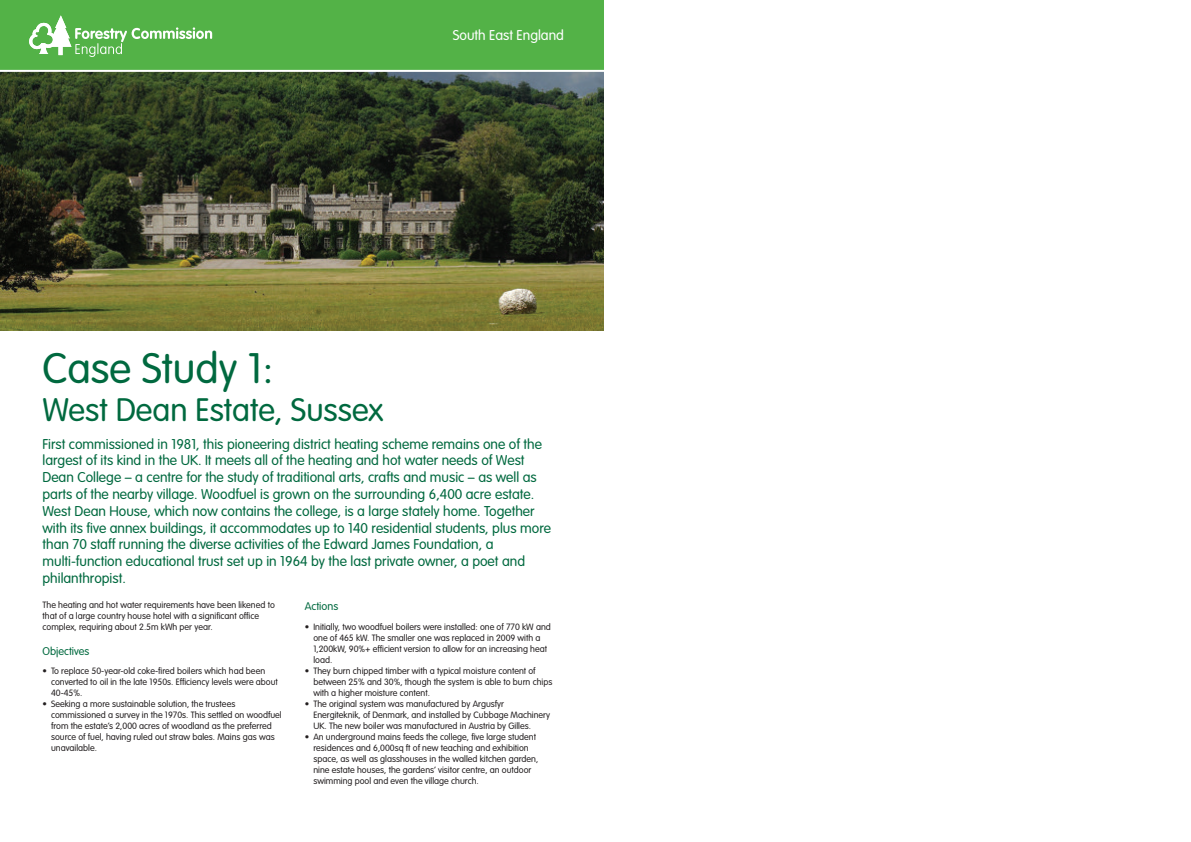
<style>
.page{position:relative;width:1191px;height:842px;background:#fff}
.page>*{position:absolute;margin:0;border:0;box-sizing:border-box;transform-origin:0 0}
.t1{font:300 42px "VAG Rounded";color:#00693f}
.t2{font:300 32px "VAG Rounded";color:#00693f}
.t3{font:300 14px/16.8px "VAG Rounded";color:#00693f}
.t4{font:300 14px "VAG Rounded";color:#fff}
.t5{font:300 11px "VAG Rounded";color:#00693f}
.t6{font:300 9px/11px "VAG Rounded";color:#231f20}
</style>
<div class="page">
<img style="left:0;top:72px;width:604px;height:258px">
<div style="left:0;top:0;width:604px;height:71px;background:#53b247"></div>
<hr style="left:0;top:70px;width:604px;height:2px;background:#fff">
<svg style="left:29px;top:15px;width:183px;height:42px"></svg>
<h3 class="t4" style="left:453px;top:29px;width:113px">South East England</h3>
<h1 class="t1" style="left:43px;top:351px;width:232px">Case Study 1:</h1>
<h2 class="t2" style="left:43px;top:396px;width:342px">West Dean Estate, Sussex</h2>
<p class="t3" style="left:43px;top:436px;width:510px">First commissioned in 1981, this pioneering district heating scheme remains one of the largest of its kind in the UK. It meets all of the heating and hot water needs of West Dean College – a centre for the study of traditional arts, crafts and music – as well as parts of the nearby village. Woodfuel is grown on the surrounding 6,400 acre estate.<br>West Dean House, which now contains the college, is a large stately home. Together with its five annex buildings, it accommodates up to 140 residential students, plus more than 70 staff running the diverse activities of the Edward James Foundation, a multi-function educational trust set up in 1964 by the last private owner, a poet and philanthropist.</p>
<p class="t6" style="left:43px;top:600px;width:234px">The heating and hot water requirements have been likened to that of a large country house hotel with a significant office complex, requiring about 2.5m kWh per year.</p>
<p class="t5" style="left:43px;top:646px;width:48px">Objectives</p>
<p class="t6" style="left:51px;top:666px;width:228px;text-indent:-9px">• To replace 50-year-old coke-fired boilers which had been converted to oil in the late 1950s. Efficiency levels were about<br>40-45%.</p>
<p class="t6" style="left:51px;top:699px;width:232px;text-indent:-9px">• Seeking a more sustainable solution, the trustees commissioned a survey in the 1970s. This settled on woodfuel from the estate’s 2,000 acres of woodland as the preferred source of fuel, having ruled out straw bales. Mains gas was unavailable.</p>
<p class="t5" style="left:305px;top:601px;width:35px">Actions</p>
<p class="t6" style="left:313px;top:621px;width:239px;text-indent:-9px">• Initially, two woodfuel boilers were installed: one of 770 kW and one of 465 kW. The smaller one was replaced in 2009 with a 1,200kW, 90%+ efficient version to allow for an increasing heat load.</p>
<p class="t6" style="left:313px;top:665px;width:240px;text-indent:-9px">• They burn chipped timber with a typical moisture content of between 25% and 30%, though the system is able to burn chips with a higher moisture content.</p>
<p class="t6" style="left:313px;top:698px;width:238px;text-indent:-9px">• The original system was manufactured by Argusfyr<br>Energiteknik, of Denmark, and installed by Cubbage Machinery<br>UK. The new boiler was manufactured in Austria by Gilles.</p>
<p class="t6" style="left:313px;top:731px;width:226px;text-indent:-9px">• An underground mains feeds the college, five large student residences and 6,000sq ft of new teaching and exhibition space, as well as glasshouses in the walled kitchen garden, nine estate houses, the gardens’ visitor centre, an outdoor swimming pool and even the village church.</p>
</div>
